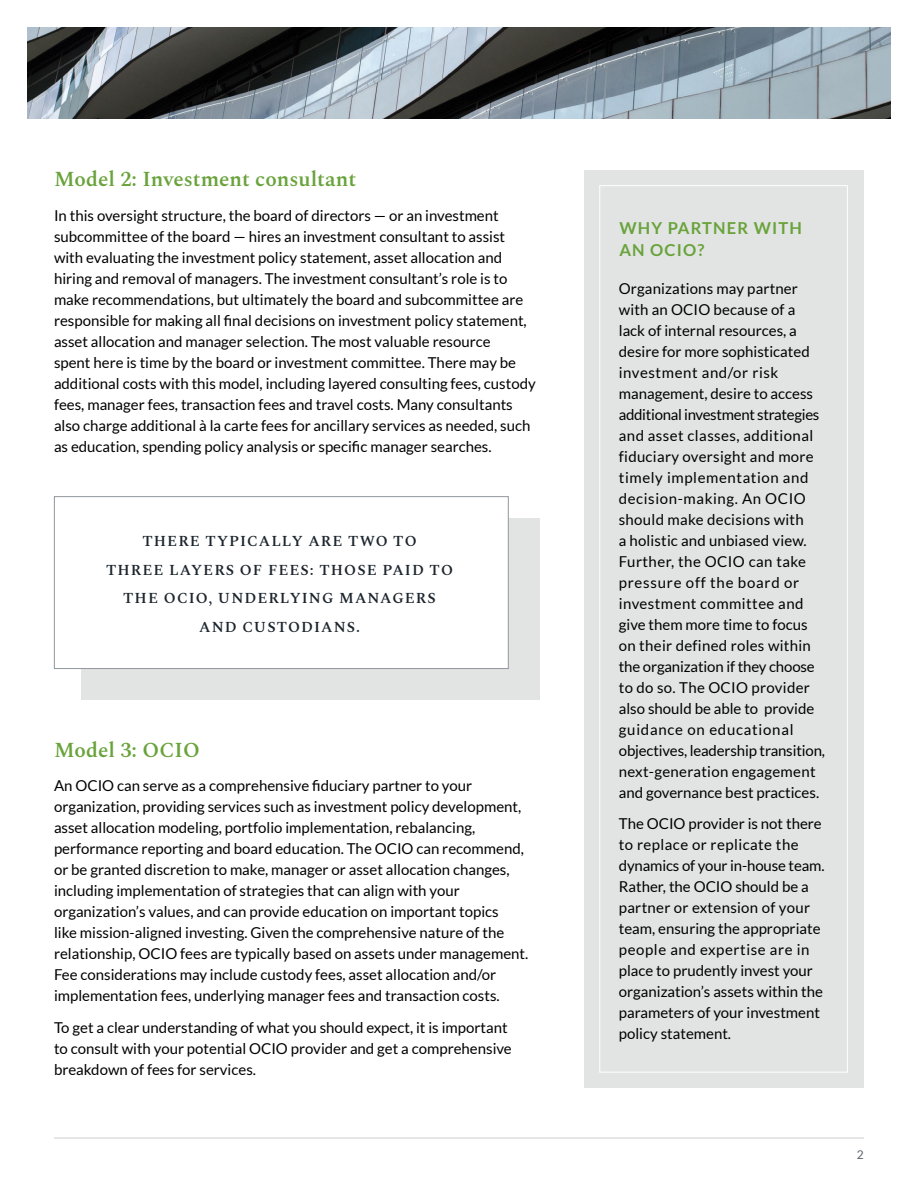
<style>
.page{position:relative;width:918px;height:1188px;background:#fff}
.page>*{position:absolute;margin:0;border:0;box-sizing:border-box;transform-origin:0 0}
.t1{font:600 21px "Spectral";color:#69a33b}
.t2{font:700 16.5px/22.5px "Lato";letter-spacing:.07em;color:#69a33b}
.t3{font:15px/21px "Lato";color:#000}
.t4{font:600 15px/28.5px "Spectral";letter-spacing:.07em;color:#1c252d;text-align:center}
.t5{font:12px "Lato";color:#596670}
</style>
<div class="page">
<img style="left:27px;top:27px;width:864px;height:92px">
<hr style="left:54px;top:1138px;width:810px;height:1px;background:#cecfcd">
<div style="left:584px;top:170px;width:280px;height:918px;background:#e2e4e3"></div>
<div style="left:599px;top:185px;width:249px;height:887px;border:1px solid #fff"></div>
<div style="left:81px;top:519px;width:459px;height:181px;background:#e2e4e3"></div>
<div style="left:54px;top:496px;width:455px;height:173px;background:#fff;border:1px solid #90979c"></div>
<h1 class="t1" style="left:54px;top:164px;width:304px">Model 2: Investment consultant</h1>
<p class="t3" style="left:54px;top:205px;width:483px">In this oversight structure, the board of directors — or an investment subcommittee of the board — hires an investment consultant to assist with evaluating the investment policy statement, asset allocation and hiring and removal of managers. The investment consultant’s role is to make recommendations, but ultimately the board and subcommittee are responsible for making all final decisions on investment policy statement, asset allocation and manager selection. The most valuable resource<br>spent here is time by the board or investment committee. There may be additional costs with this model, including layered consulting fees, custody fees, manager fees, transaction fees and travel costs. Many consultants also charge additional à la carte fees for ancillary services as needed, such as education, spending policy analysis or specific manager searches.</p>
<p class="t4" style="left:106px;top:526px;width:348px">THERE TYPICALLY ARE TWO TO<br>THREE LAYERS OF FEES: THOSE PAID TO<br>THE OCIO, UNDERLYING MANAGERS<br>AND CUSTODIANS.</p>
<h1 class="t1" style="left:54px;top:735px;width:147px">Model 3: OCIO</h1>
<p class="t3" style="left:54px;top:775px;width:476px">An OCIO can serve as a comprehensive fiduciary partner to your organization, providing services such as investment policy development, asset allocation modeling, portfolio implementation, rebalancing, performance reporting and board education. The OCIO can recommend, or be granted discretion to make, manager or asset allocation changes, including implementation of strategies that can align with your organization’s values, and can provide education on important topics<br>like mission-aligned investing. Given the comprehensive nature of the relationship, OCIO fees are typically based on assets under management.<br>Fee considerations may include custody fees, asset allocation and/or implementation fees, underlying manager fees and transaction costs.</p>
<p class="t3" style="left:54px;top:1017px;width:459px">To get a clear understanding of what you should expect, it is important to consult with your potential OCIO provider and get a comprehensive breakdown of fees for services.</p>
<p class="t2" style="left:619px;top:216px;width:184px">WHY PARTNER WITH<br>AN OCIO?</p>
<p class="t3" style="left:619px;top:278px;width:208px">Organizations may partner with an OCIO because of a lack of internal resources, a desire for more sophisticated investment and/or risk management, desire to access additional investment strategies and asset classes, additional fiduciary oversight and more timely implementation and decision-making. An OCIO should make decisions with<br>a holistic and unbiased view.<br>Further, the OCIO can take pressure off the board or investment committee and give them more time to focus on their defined roles within the organization if they choose to do so. The OCIO provider also should be able to provide guidance on educational objectives, leadership transition, next-generation engagement and governance best practices.</p>
<p class="t3" style="left:619px;top:813px;width:207px">The OCIO provider is not there to replace or replicate the dynamics of your in-house team.<br>Rather, the OCIO should be a partner or extension of your team, ensuring the appropriate people and expertise are in place to prudently invest your organization’s assets within the parameters of your investment policy statement.</p>
<p class="t5" style="left:857px;top:1148px;width:8px">2</p>
</div>
